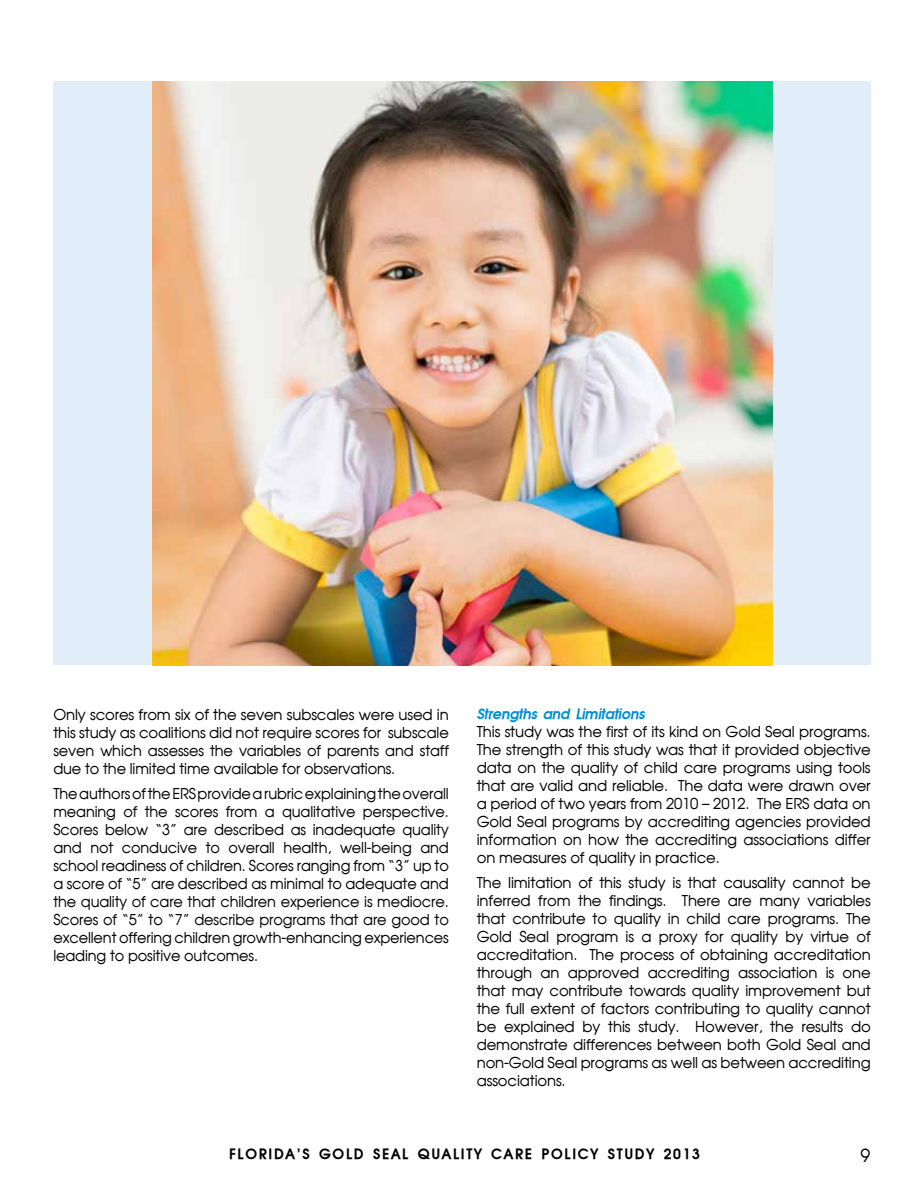
<style>
.page{position:relative;width:918px;height:1188px;background:#fff}
.page>*{position:absolute;margin:0;border:0;box-sizing:border-box;transform-origin:0 0}
.t1{font:18px "Moderne";color:#000}
.t2{font:15px/18px "Moderne";letter-spacing:-.01em;color:#000;text-align:justify}
.t3{font:15px "Moderne Demi";letter-spacing:.11em;color:#000}
.t4{font:italic 15px "Moderne Demi";letter-spacing:-.01em;color:#008fd5}
</style>
<div class="page">
<div style="left:53px;top:81px;width:818px;height:584px;background:#e1edf9"></div>
<img style="left:153px;top:81px;width:619px;height:584px">
<p class="t2" style="left:53px;top:705px;width:397px">Only scores from six of the seven subscales were used in this study as coalitions did not require scores for subscale seven which assesses the variables of parents and staff due to the limited time available for observations.</p>
<p class="t2" style="left:53px;top:784px;width:397px">The authors of the ERS provide a rubric explaining the overall meaning of the scores from a qualitative perspective.<br>Scores below “3” are described as inadequate quality and not conducive to overall health, well-being and school readiness of children. Scores ranging from “3” up to a score of “5” are described as minimal to adequate and the quality of care that children experience is mediocre.<br>Scores of “5” to “7” describe programs that are good to excellent offering children growth-enhancing experiences leading to positive outcomes.</p>
<p class="t4" style="left:477px;top:705px;width:169px">Strengths and Limitations</p>
<p class="t2" style="left:477px;top:723px;width:396px">This study was the first of its kind on Gold Seal programs.<br>The strength of this study was that it provided objective data on the quality of child care programs using tools that are valid and reliable. The data were drawn over a period of two years from 2010 – 2012. The ERS data on Gold Seal programs by accrediting agencies provided information on how the accrediting associations differ on measures of quality in practice.</p>
<p class="t2" style="left:477px;top:873px;width:396px">The limitation of this study is that causality cannot be inferred from the findings. There are many variables that contribute to quality in child care programs. The Gold Seal program is a proxy for quality by virtue of accreditation. The process of obtaining accreditation through an approved accrediting association is one that may contribute towards quality improvement but the full extent of factors contributing to quality cannot be explained by this study. However, the results do demonstrate differences between both Gold Seal and non-Gold Seal programs as well as between accrediting associations.</p>
<p class="t3" style="left:229px;top:1145px;width:472px">FLORIDA’S GOLD SEAL QUALITY CARE POLICY STUDY 2013</p>
<p class="t1" style="left:860px;top:1145px;width:11px">9</p>
</div>
